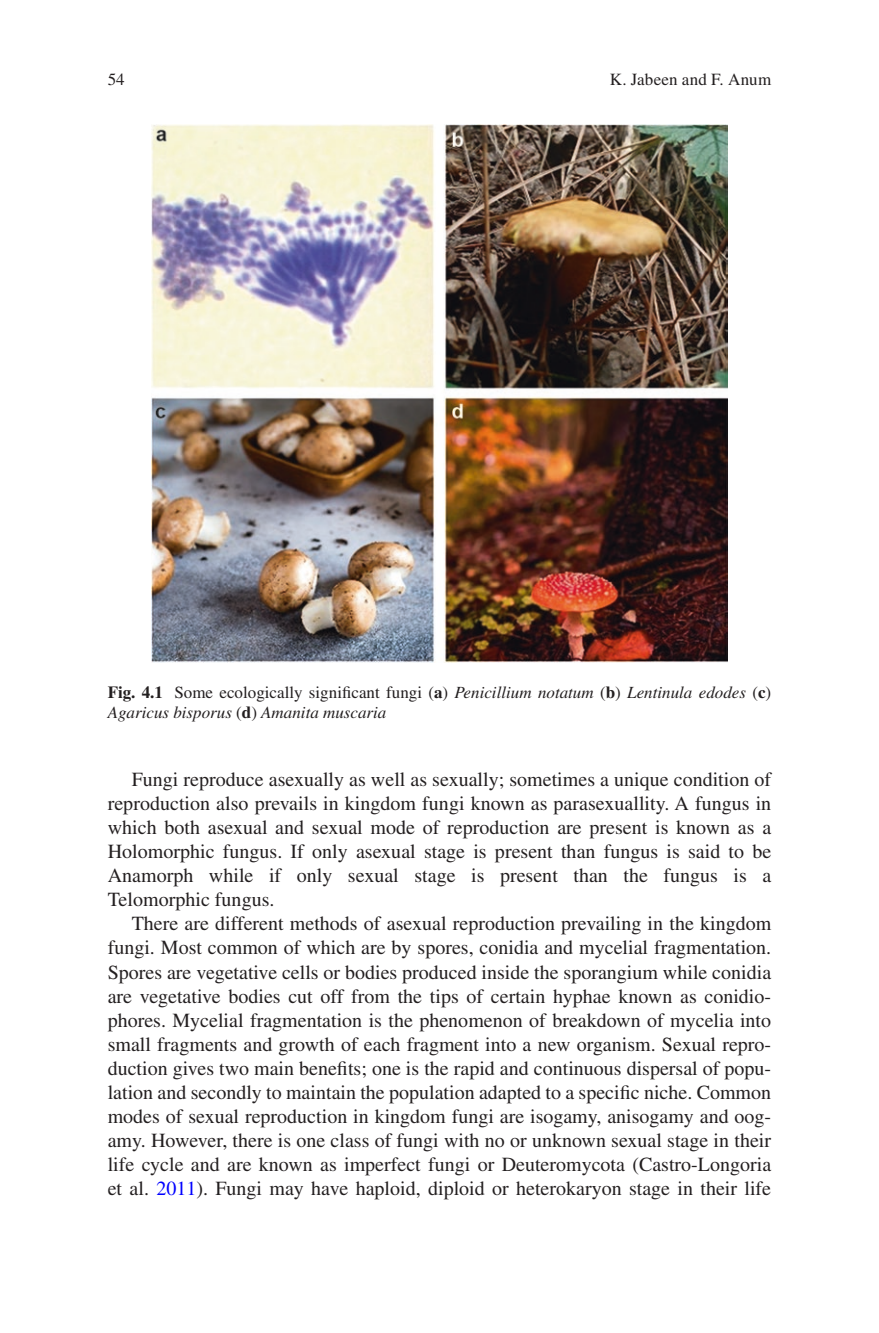
<style>
.page{position:relative;width:879px;height:1333px;background:#fff}
.page>*{position:absolute;margin:0;border:0;box-sizing:border-box;transform-origin:0 0}
.t1{font:20px/24px "Kcmvgw Times LT Std";color:#231f20;text-align:justify}
.t2{font:17px "Kcmvgw Times LT Std";color:#231f20}
.t3{font:italic 17px "Dxxktn Times LT Std";color:#231f20}
.t4{font:17px "Wbsngs Times LT Std";letter-spacing:.01em;color:#231f20}
.s1{font-family:"Tphqpw Times LT Std";font-weight:700}
.s2{font-family:"Dxxktn Times LT Std";font-style:italic}
.s3{font-family:"Kcmvgw Times LT Std";font-style:normal}
.s4{font-family:"Tphqpw Times LT Std";font-weight:700;font-style:normal}
.s5{color:#00f}
</style>
<div class="page">
<img style="left:151px;top:124px;width:576px;height:538px">
<p class="t2" style="left:108px;top:70px;width:19px">54</p>
<p class="t4" style="left:610px;top:70px;width:163px">K. Jabeen and F. Anum</p>
<p class="t2" style="left:108px;top:682px;width:665px"><span class="s1">Fig. 4.1</span> Some ecologically significant fungi (<span class="s1">a</span>) <span class="s2">Penicillium notatum</span> (<span class="s1">b</span>) <span class="s2">Lentinula edodes</span> (<span class="s1">c</span>)</p>
<p class="t3" style="left:108px;top:703px;width:280px">Agaricus bisporus <span class="s3">(</span><span class="s4">d</span><span class="s3">)</span> Amanita muscaria</p>
<p class="t1" style="left:108px;top:767px;width:665px;text-indent:24px">Fungi reproduce asexually as well as sexually; sometimes a unique condition of reproduction also prevails in kingdom fungi known as parasexuallity. A fungus in which both asexual and sexual mode of reproduction are present is known as a Holomorphic fungus. If only asexual stage is present than fungus is said to be Anamorph while if only sexual stage is present than the fungus is a Telomorphic fungus.</p>
<p class="t1" style="left:108px;top:911px;width:665px;text-indent:24px">There are different methods of asexual reproduction prevailing in the kingdom fungi. Most common of which are by spores, conidia and mycelial fragmentation.<br>Spores are vegetative cells or bodies produced inside the sporangium while conidia are vegetative bodies cut off from the tips of certain hyphae known as conidio&shy;phores. Mycelial fragmentation is the phenomenon of breakdown of mycelia into small fragments and growth of each fragment into a new organism. Sexual repro&shy;duction gives two main benefits; one is the rapid and continuous dispersal of popu&shy;lation and secondly to maintain the population adapted to a specific niche. Common modes of sexual reproduction in kingdom fungi are isogamy, anisogamy and oog&shy;amy. However, there is one class of fungi with no or unknown sexual stage in their life cycle and are known as imperfect fungi or Deuteromycota (Castro-Longoria et al. <span class="s5">2011</span>). Fungi may have haploid, diploid or heterokaryon stage in their life</p>
</div>
